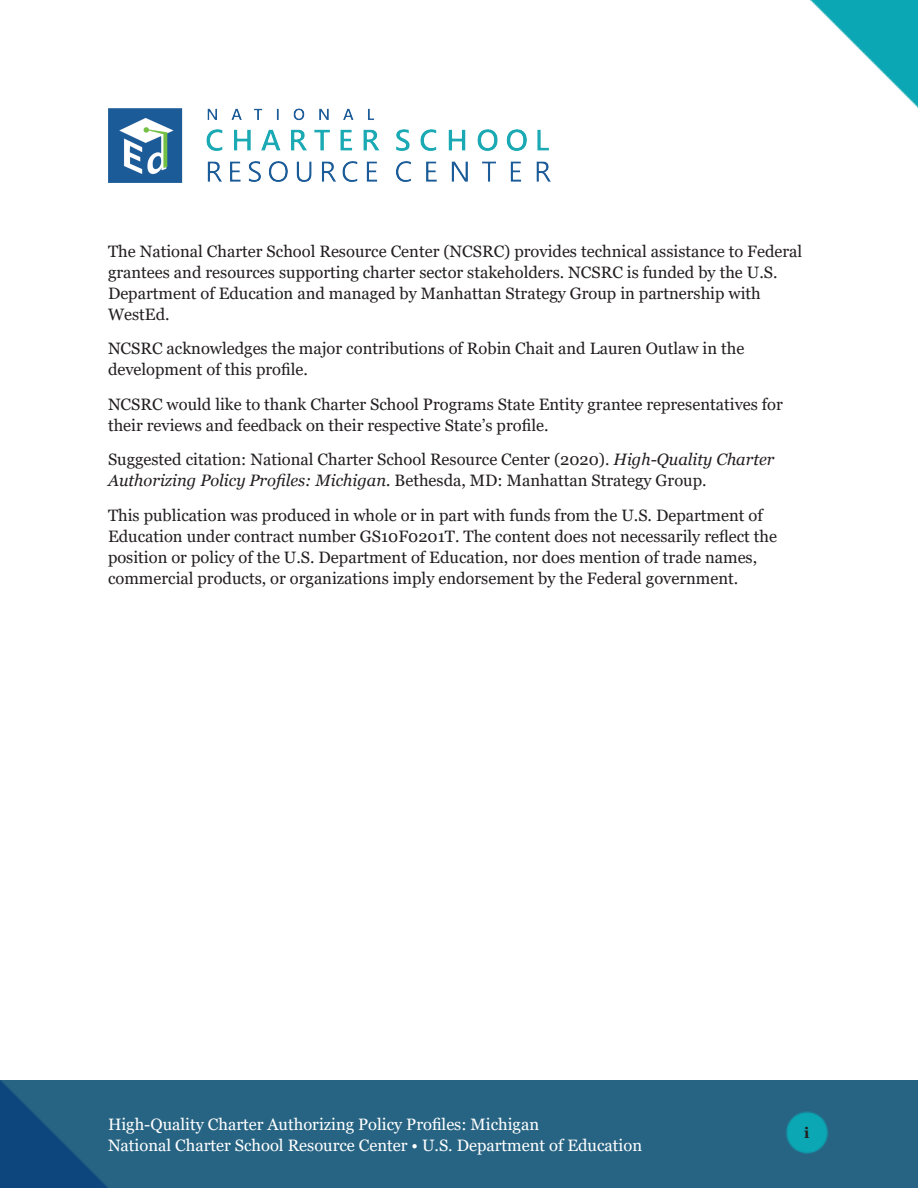
<style>
.page{position:relative;width:918px;height:1188px;background:#fff}
.page>*{position:absolute;margin:0;border:0;box-sizing:border-box;transform-origin:0 0}
.Paragraph_Body{font:16.5px/21px "Georgia";color:#231f20}
.t1{font:16.5px/21px "Georgia";color:#fff}
.t2{font:700 15px "Georgia";color:#231f20}
.s1{font-style:italic}
</style>
<div class="page">
<img style="left:0;top:1080px;width:918px;height:108px">
<img style="left:810px;top:0;width:108px;height:108px">
<img style="left:108px;top:108px;width:442px;height:74px">
<p class="Paragraph_Body" style="left:108px;top:241px;width:696px">The National Charter School Resource Center (NCSRC) provides technical assistance to Federal grantees and resources supporting charter sector stakeholders. NCSRC is funded by the U.S.<br>Department of Education and managed by Manhattan Strategy Group in partnership with WestEd.</p>
<p class="Paragraph_Body" style="left:108px;top:338px;width:638px">NCSRC acknowledges the major contributions of Robin Chait and Lauren Outlaw in the development of this profile.</p>
<p class="Paragraph_Body" style="left:108px;top:394px;width:676px">NCSRC would like to thank Charter School Programs State Entity grantee representatives for their reviews and feedback on their respective State’s profile.</p>
<p class="Paragraph_Body" style="left:108px;top:449px;width:668px">Suggested citation: National Charter School Resource Center (2020). <span class="s1">High-Quality Charter<br>Authorizing Policy Profiles: Michigan.</span> Bethesda, MD: Manhattan Strategy Group.</p>
<p class="Paragraph_Body" style="left:108px;top:505px;width:671px">This publication was produced in whole or in part with funds from the U.S. Department of Education under contract number GS10F0201T. The content does not necessarily reflect the position or policy of the U.S. Department of Education, nor does mention of trade names, commercial products, or organizations imply endorsement by the Federal government.</p>
<p class="t1" style="left:108px;top:1114px;width:536px">High-Quality Charter Authorizing Policy Profiles: Michigan<br>National Charter School Resource Center • U.S. Department of Education</p>
<p class="t2" style="left:804px;top:1123px;width:7px">i</p>
</div>
